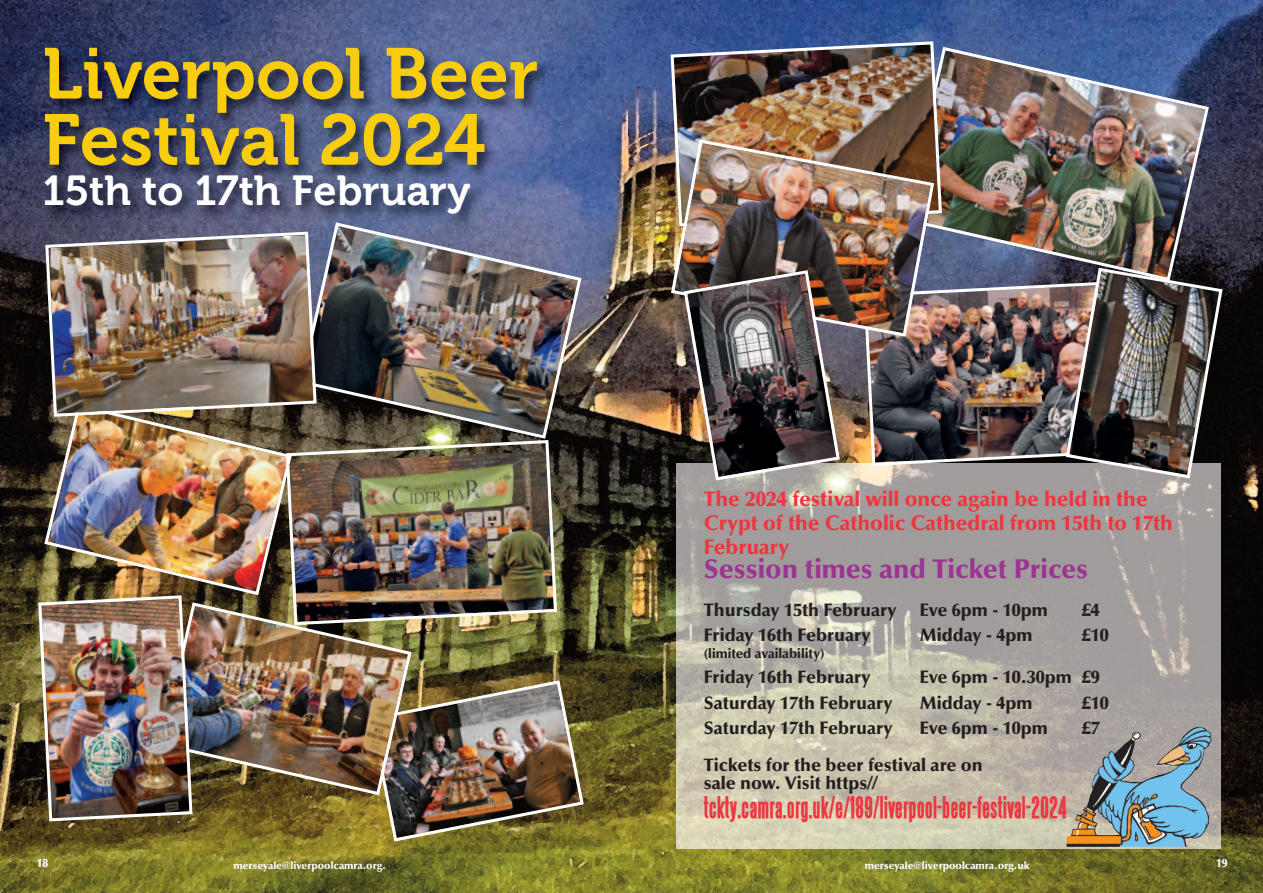
<style>
.page{position:relative;width:1263px;height:893px;background:#fff}
.page>*{position:absolute;margin:0;border:0;box-sizing:border-box;transform-origin:0 0}
.t1{font:71.55px/66.2px "Museo 700";color:#f7cd0e}
.t2{font:41.7px "Museo 700";color:#fff}
.t3{font:700 27px "Steelfish";color:#ee3640}
.t4{font:900 27px "Optima";color:#9c3493}
.t5{font:900 21px/24px "Optima";color:#ee3640}
.t6{font:900 18px/18.5px "Optima";color:#231f20}
.t7{font:900 13.5px "Optima";color:#231f20}
.t8{font:900 12px "Optima";color:#fff;scale:.95 1}
.t9{font:900 10.5px "Optima";color:#fff}
.s1{font-weight:500;color:#231f20}
</style>
<div class="page">
<img style="left:0;top:0;width:1263px;height:893px">
<img style="left:676px;top:463px;width:544px;height:386px">
<img style="left:19px;top:33px;width:609px;height:223px">
<img style="left:43px;top:402px;width:251px;height:195px">
<img style="left:368px;top:679px;width:217px;height:164px">
<img style="left:194px;top:601px;width:219px;height:196px">
<img style="left:298px;top:221px;width:285px;height:220px">
<img style="left:936px;top:45px;width:275px;height:234px">
<img style="left:44px;top:230px;width:274px;height:188px">
<img style="left:284px;top:438px;width:275px;height:189px">
<img style="left:669px;top:40px;width:274px;height:188px">
<img style="left:862px;top:279px;width:202px;height:188px">
<img style="left:669px;top:138px;width:267px;height:200px">
<img style="left:37px;top:594px;width:157px;height:229px">
<img style="left:682px;top:268px;width:159px;height:214px">
<img style="left:1064px;top:266px;width:160px;height:214px">
<img style="left:1066px;top:727px;width:145px;height:120px">
<h1 class="t1" style="left:43px;top:47px;width:497px">Liverpool Beer<br>Festival 2024</h1>
<h2 class="t2" style="left:43px;top:175px;width:430px">15th to 17th February</h2>
<p class="t5" style="left:704px;top:489px;width:471px">The 2024 festival will once again be held in the<br>Crypt of the Catholic Cathedral from 15th to 17th<br>February</p>
<h3 class="t4" style="left:704px;top:558px;width:386px">Session times and Ticket Prices</h3>
<p class="t6" style="left:704px;top:602px;width:194px">Thursday 15th February</p>
<p class="t6" style="left:920px;top:602px;width:130px">Eve 6pm - 10pm</p>
<p class="t6" style="left:1082px;top:602px;width:19px">£4</p>
<p class="t6" style="left:704px;top:627px;width:168px">Friday 16th February</p>
<p class="t6" style="left:920px;top:627px;width:114px">Midday - 4pm</p>
<p class="t6" style="left:1082px;top:627px;width:28px">£10</p>
<p class="t7" style="left:704px;top:648px;width:122px">(limited availability)</p>
<p class="t6" style="left:704px;top:669px;width:168px">Friday 16th February</p>
<p class="t6" style="left:920px;top:669px;width:181px">Eve 6pm - 10.30pm £9</p>
<p class="t6" style="left:704px;top:695px;width:190px">Saturday 17th February</p>
<p class="t6" style="left:920px;top:695px;width:114px">Midday - 4pm</p>
<p class="t6" style="left:1082px;top:695px;width:28px">£10</p>
<p class="t6" style="left:704px;top:720px;width:190px">Saturday 17th February</p>
<p class="t6" style="left:920px;top:720px;width:130px">Eve 6pm - 10pm</p>
<p class="t6" style="left:1082px;top:720px;width:19px">£7</p>
<p class="t6" style="left:704px;top:757px;width:281px">Tickets for the beer festival are on sale now. Visit https//</p>
<h3 class="t3" style="left:704px;top:792px;width:365px">tckty.camra.org.uk/e/189/liverpool-beer-festival-2024</h3>
<p class="t8" style="left:37px;top:858px;width:13px">18</p>
<p class="t9" style="left:233px;top:861px;width:166px">merseyale@liverpoolcamra.org.<span class="s1">uk</span></p>
<p class="t9" style="left:865px;top:861px;width:166px">merseyale@liverpoolcamra.org.uk</p>
<p class="t8" style="left:1216px;top:858px;width:13px">19</p>
</div>
